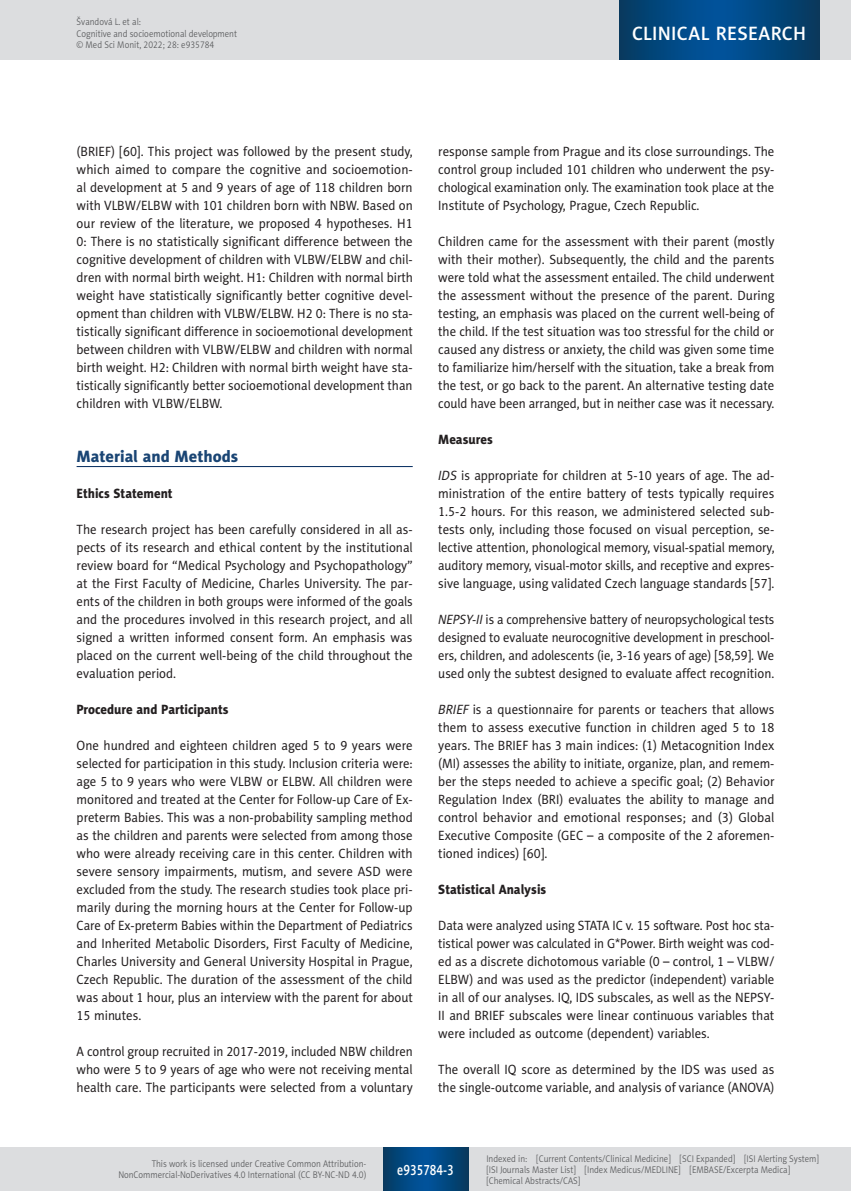
<style>
.page{position:relative;width:851px;height:1191px;background:#fff}
.page>*{position:absolute;margin:0;border:0;box-sizing:border-box;transform-origin:0 0}
.t1{font:19.5px "Naomi Sans EFN Medium";letter-spacing:.015em;color:#fff}
.MSM_Headline_1{font:16.5px "Naomi Sans EFN Heavy";color:#1a4574}
.MSM_e-PAGINA{font:15px "Naomi Sans EFN Medium";color:#fff;scale:.8 1}
.MSM_Body{font:13.5px/18px "Naomi Sans EFN";color:#231f20;text-align:justify;scale:.95 1}
.MSM_Body-2{font:13.5px/18px "Naomi Sans EFN";color:#231f20;text-align:justify;scale:.93 1}
.MSM_Body-3{font:13.5px/18px "Naomi Sans EFN";color:#231f20;text-align:justify;scale:.94 1}
.MSM_Headline_2{font:13.5px "Naomi Sans EFN Heavy";color:#231f20;scale:.95 1}
.MSM_pagina_zywa{font:9.75px/11.2px "Naomi Sans EFN Light";color:#57585a;scale:.9 1}
.MSM_pagina_sygnatura{font:9.75px "Naomi Sans EFN Light";color:#57585a;scale:.9 1}
.s1{font-style:italic}
</style>
<div class="page">
<hr style="left:77px;top:466px;width:335px;height:1px;background:#00295c">
<div style="left:0;top:1148px;width:850px;height:43px;background:#dcdddf"></div>
<svg style="left:383px;top:1147px;width:85px;height:43px;background:#02477e"></svg>
<div style="left:0;top:0;width:850px;height:60px;background:#dcdddf"></div>
<svg style="left:619px;top:0;width:200px;height:60px;background:#02477e"></svg>
<p class="MSM_pagina_zywa" style="left:77px;top:16px;width:180px">Švandová L. et al:<br>Cognitive and socioemotional development</p>
<p class="MSM_pagina_sygnatura" style="left:77px;top:39px;width:154px">© Med Sci Monit, 2022; 28: e935784</p>
<h1 class="t1" style="left:632px;top:22px;width:175px">CLINICAL RESEARCH</h1>
<p class="MSM_Body" style="left:77px;top:142px;width:355px">(BRIEF) [60]. This project was followed by the present study, which aimed to compare the cognitive and socioemotion&shy;al development at 5 and 9 years of age of 118 children born with VLBW/ELBW with 101 children born with NBW. Based on our review of the literature, we proposed 4 hypotheses. H1<br>0: There is no statistically significant difference between the cognitive development of children with VLBW/ELBW and chil&shy;dren with normal birth weight. H1: Children with normal birth weight have statistically significantly better cognitive devel&shy;opment than children with VLBW/ELBW. H2 0: There is no sta&shy;tistically significant difference in socioemotional development between children with VLBW/ELBW and children with normal birth weight. H2: Children with normal birth weight have sta&shy;tistically significantly better socioemotional development than children with VLBW/ELBW.</p>
<p class="MSM_Headline_1" style="left:77px;top:446px;width:163px">Material and Methods</p>
<p class="MSM_Headline_2" style="left:77px;top:485px;width:103px">Ethics Statement</p>
<p class="MSM_Body" style="left:77px;top:520px;width:355px">The research project has been carefully considered in all as&shy;pects of its research and ethical content by the institutional review board for “Medical Psychology and Psychopathology” at the First Faculty of Medicine, Charles University. The par&shy;ents of the children in both groups were informed of the goals and the procedures involved in this research project, and all signed a written informed consent form. An emphasis was placed on the current well-being of the child throughout the evaluation period.</p>
<p class="MSM_Headline_2" style="left:77px;top:701px;width:161px">Procedure and Participants</p>
<p class="MSM_Body" style="left:77px;top:736px;width:355px">One hundred and eighteen children aged 5 to 9 years were selected for participation in this study. Inclusion criteria were: age 5 to 9 years who were VLBW or ELBW. All children were monitored and treated at the Center for Follow-up Care of Ex&shy;preterm Babies. This was a non-probability sampling method as the children and parents were selected from among those who were already receiving care in this center. Children with severe sensory impairments, mutism, and severe ASD were excluded from the study. The research studies took place pri&shy;marily during the morning hours at the Center for Follow-up Care of Ex-preterm Babies within the Department of Pediatrics and Inherited Metabolic Disorders, First Faculty of Medicine, Charles University and General University Hospital in Prague, Czech Republic. The duration of the assessment of the child was about 1 hour, plus an interview with the parent for about 15 minutes.</p>
<p class="MSM_Body-3" style="left:77px;top:1042px;width:359px">A control group recruited in 2017-2019, included NBW children who were 5 to 9 years of age who were not receiving mental health care. The participants were selected from a voluntary</p>
<p class="MSM_Body" style="left:438px;top:142px;width:355px">response sample from Prague and its close surroundings. The control group included 101 children who underwent the psy&shy;chological examination only. The examination took place at the Institute of Psychology, Prague, Czech Republic.</p>
<p class="MSM_Body" style="left:438px;top:232px;width:355px">Children came for the assessment with their parent (mostly with their mother). Subsequently, the child and the parents were told what the assessment entailed. The child underwent the assessment without the presence of the parent. During testing, an emphasis was placed on the current well-being of the child. If the test situation was too stressful for the child or caused any distress or anxiety, the child was given some time to familiarize him/herself with the situation, take a break from the test, or go back to the parent. An alternative testing date could have been arranged, but in neither case was it necessary.</p>
<p class="MSM_Headline_2" style="left:438px;top:431px;width:59px">Measures</p>
<p class="MSM_Body" style="left:438px;top:466px;width:355px"><span class="s1">IDS</span> is appropriate for children at 5-10 years of age. The ad&shy;ministration of the entire battery of tests typically requires 1.5-2 hours. For this reason, we administered selected sub&shy;tests only, including those focused on visual perception, se&shy;lective attention, phonological memory, visual-spatial memory, auditory memory, visual-motor skills, and receptive and expres&shy;sive language, using validated Czech language standards [57].</p>
<p class="MSM_Body-2" style="left:438px;top:610px;width:363px"><span class="s1">NEPSY-II</span> is a comprehensive battery of neuropsychological tests designed to evaluate neurocognitive development in preschool&shy;ers, children, and adolescents (ie, 3-16 years of age) [58,59]. We used only the subtest designed to evaluate affect recognition.</p>
<p class="MSM_Body" style="left:438px;top:700px;width:355px"><span class="s1">BRIEF</span> is a questionnaire for parents or teachers that allows them to assess executive function in children aged 5 to 18 years. The BRIEF has 3 main indices: (1) Metacognition Index (MI) assesses the ability to initiate, organize, plan, and remem&shy;ber the steps needed to achieve a specific goal; (2) Behavior Regulation Index (BRI) evaluates the ability to manage and control behavior and emotional responses; and (3) Global Executive Composite (GEC – a composite of the 2 aforemen&shy;tioned indices) [60].</p>
<p class="MSM_Headline_2" style="left:438px;top:881px;width:115px">Statistical Analysis</p>
<p class="MSM_Body-2" style="left:438px;top:916px;width:363px">Data were analyzed using STATA IC v. 15 software. Post hoc sta&shy;tistical power was calculated in G*Power. Birth weight was cod&shy;ed as a discrete dichotomous variable (0 – control, 1 – VLBW/ ELBW) and was used as the predictor (independent) variable in all of our analyses. IQ, IDS subscales, as well as the NEPSY-II and BRIEF subscales were linear continuous variables that were included as outcome (dependent) variables.</p>
<p class="MSM_Body" style="left:438px;top:1060px;width:355px">The overall IQ score as determined by the IDS was used as the single-outcome variable, and analysis of variance (ANOVA)</p>
<p class="MSM_pagina_zywa" style="left:118px;top:1158px;width:277px;text-align:right">This work is licensed under Creative Common Attribution-<br>NonCommercial-NoDerivatives 4.0 International (CC BY-NC-ND 4.0)</p>
<p class="MSM_e-PAGINA" style="left:397px;top:1160px;width:72px">e935784-3</p>
<p class="MSM_pagina_zywa" style="left:486px;top:1152px;width:371px">Indexed in: [Current Contents/Clinical Medicine] [SCI Expanded] [ISI Alerting System] [ISI Journals Master List] [Index Medicus/MEDLINE] [EMBASE/Excerpta Medica] [Chemical Abstracts/CAS]</p>
</div>
